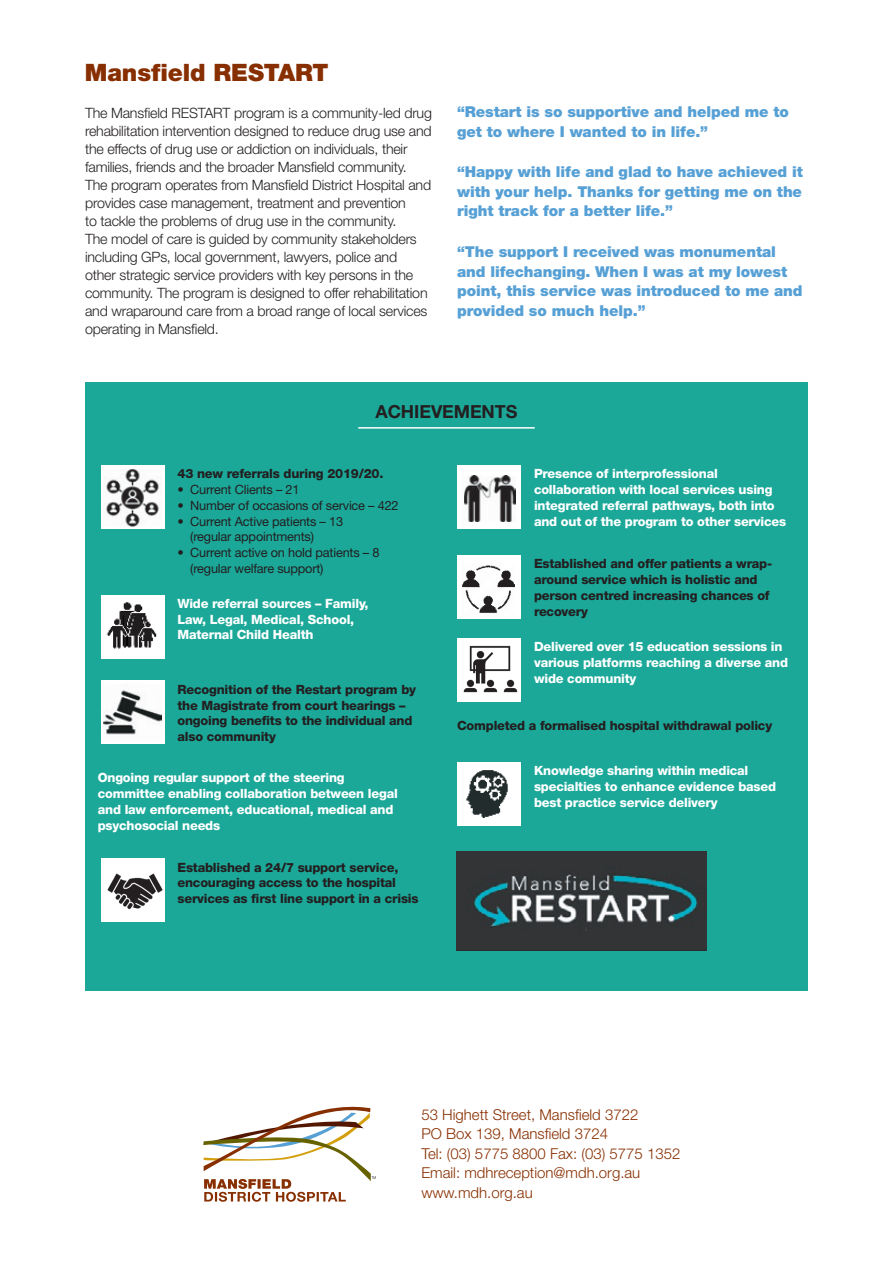
<style>
.page{position:relative;width:893px;height:1263px;background:#fff}
.page>*{position:absolute;margin:0;border:0;box-sizing:border-box;transform-origin:0 0}
.t1{font:900 24px "Helvetica Neue LT Std";letter-spacing:-.005em;color:#882f01}
.t2{font:700 18px "Helvetica Neue LT Std";letter-spacing:-.005em;color:#231f20}
.t3{font:900 15px/19.5px "Helvetica Neue LT Std";letter-spacing:-.005em;color:#56a0d5}
.t4{font:300 15px/19.5px "Helvetica Neue LT Std";color:#882f01}
.t5{font:300 14.25px/18px "Helvetica Neue LT Std";letter-spacing:-.015em;color:#231f20}
.t6{font:800 12.75px/15.8px "Helvetica Neue LT Std";letter-spacing:-.015em;color:#fff}
.t7{font:800 12.75px/15.8px "Helvetica Neue LT Std";letter-spacing:-.015em;color:#231f20}
.t8{font:12.75px/15.8px "Helvetica Neue LT Std";letter-spacing:-.015em;color:#231f20}
</style>
<div class="page">
<div style="left:85px;top:382px;width:723px;height:609px;background:#1ba899"></div>
<svg style="left:203px;top:1106px;width:173px;height:96px"></svg>
<hr style="left:358px;top:427px;width:177px;height:2px;background:#fff">
<img style="left:457px;top:851px;width:249px;height:100px">
<div style="left:101px;top:465px;width:63px;height:64px;background:#fff"></div>
<img style="left:106px;top:469px;width:56px;height:57px">
<div style="left:457px;top:465px;width:64px;height:64px;background:#fff"></div>
<img style="left:465px;top:475px;width:50px;height:46px">
<div style="left:457px;top:638px;width:64px;height:64px;background:#fff"></div>
<img style="left:463px;top:645px;width:55px;height:48px">
<div style="left:457px;top:555px;width:64px;height:64px;background:#fff"></div>
<img style="left:462px;top:565px;width:53px;height:48px">
<div style="left:101px;top:595px;width:63px;height:63px;background:#fff"></div>
<img style="left:106px;top:602px;width:51px;height:47px">
<div style="left:101px;top:680px;width:63px;height:64px;background:#fff"></div>
<img style="left:104px;top:686px;width:58px;height:49px">
<div style="left:101px;top:858px;width:63px;height:64px;background:#fff"></div>
<img style="left:107px;top:873px;width:56px;height:37px">
<div style="left:457px;top:762px;width:64px;height:64px;background:#fff"></div>
<img style="left:466px;top:770px;width:42px;height:47px">
<h1 class="t1" style="left:85px;top:58px;width:245px">Mansfield RESTART</h1>
<p class="t5" style="left:85px;top:104px;width:348px">The Mansfield RESTART program is a community-led drug rehabilitation intervention designed to reduce drug use and the effects of drug use or addiction on individuals, their families, friends and the broader Mansfield community.<br>The program operates from Mansfield District Hospital and provides case management, treatment and prevention<br>to tackle the problems of drug use in the community.<br>The model of care is guided by community stakeholders including GPs, local government, lawyers, police and<br>other strategic service providers with key persons in the community. The program is designed to offer rehabilitation and wraparound care from a broad range of local services operating in Mansfield.</p>
<p class="t3" style="left:457px;top:102px;width:333px">“Restart is so supportive and helped me to get to where I wanted to in life.”</p>
<p class="t3" style="left:457px;top:162px;width:347px;text-align:justify">“Happy with life and glad to have achieved it with your help. Thanks for getting me on the right track for a better life.”</p>
<p class="t3" style="left:457px;top:242px;width:347px">“The support I received was monumental and lifechanging. When I was at my lowest point, this service was introduced to me and provided so much help.”</p>
<p class="t2" style="left:375px;top:400px;width:144px">ACHIEVEMENTS</p>
<p class="t7" style="left:178px;top:466px;width:207px">43 new referrals during 2019/20.</p>
<p class="t8" style="left:178px;top:481px;width:124px">• Current Clients – 21</p>
<p class="t8" style="left:178px;top:497px;width:223px">• Number of occasions of service – 422</p>
<p class="t8" style="left:190px;top:513px;width:154px;text-indent:-13px">• Current Active patients – 13 (regular appointments)</p>
<p class="t8" style="left:190px;top:544px;width:191px;text-indent:-13px">• Current active on hold patients – 8 (regular welfare support)</p>
<p class="t6" style="left:178px;top:595px;width:193px">Wide referral sources – Family,<br>Law, Legal, Medical, School,<br>Maternal Child Health</p>
<p class="t6" style="left:534px;top:466px;width:254px">Presence of interprofessional collaboration with local services using integrated referral pathways, both into and out of the program to other services</p>
<p class="t7" style="left:534px;top:556px;width:240px">Established and offer patients a wrap&shy;around service which is holistic and person centred increasing chances of recovery</p>
<p class="t7" style="left:178px;top:681px;width:240px">Recognition of the Restart program by the Magistrate from court hearings – ongoing benefits to the individual and also community</p>
<p class="t6" style="left:98px;top:770px;width:302px">Ongoing regular support of the steering committee enabling collaboration between legal and law enforcement, educational, medical and psychosocial needs</p>
<p class="t7" style="left:178px;top:859px;width:243px">Established a 24/7 support service, encouraging access to the hospital services as first line support in a crisis</p>
<p class="t6" style="left:534px;top:639px;width:255px">Delivered over 15 education sessions in various platforms reaching a diverse and wide community</p>
<p class="t7" style="left:457px;top:717px;width:317px">Completed a formalised hospital withdrawal policy</p>
<p class="t6" style="left:534px;top:763px;width:244px">Knowledge sharing within medical specialties to enhance evidence based best practice service delivery</p>
<p class="t4" style="left:421px;top:1104px;width:261px">53 Highett Street, Mansfield 3722<br>PO Box 139, Mansfield 3724<br>Tel: (03) 5775 8800 Fax: (03) 5775 1352<br>Email: mdhreception@mdh.org.au www.mdh.org.au</p>
</div>
